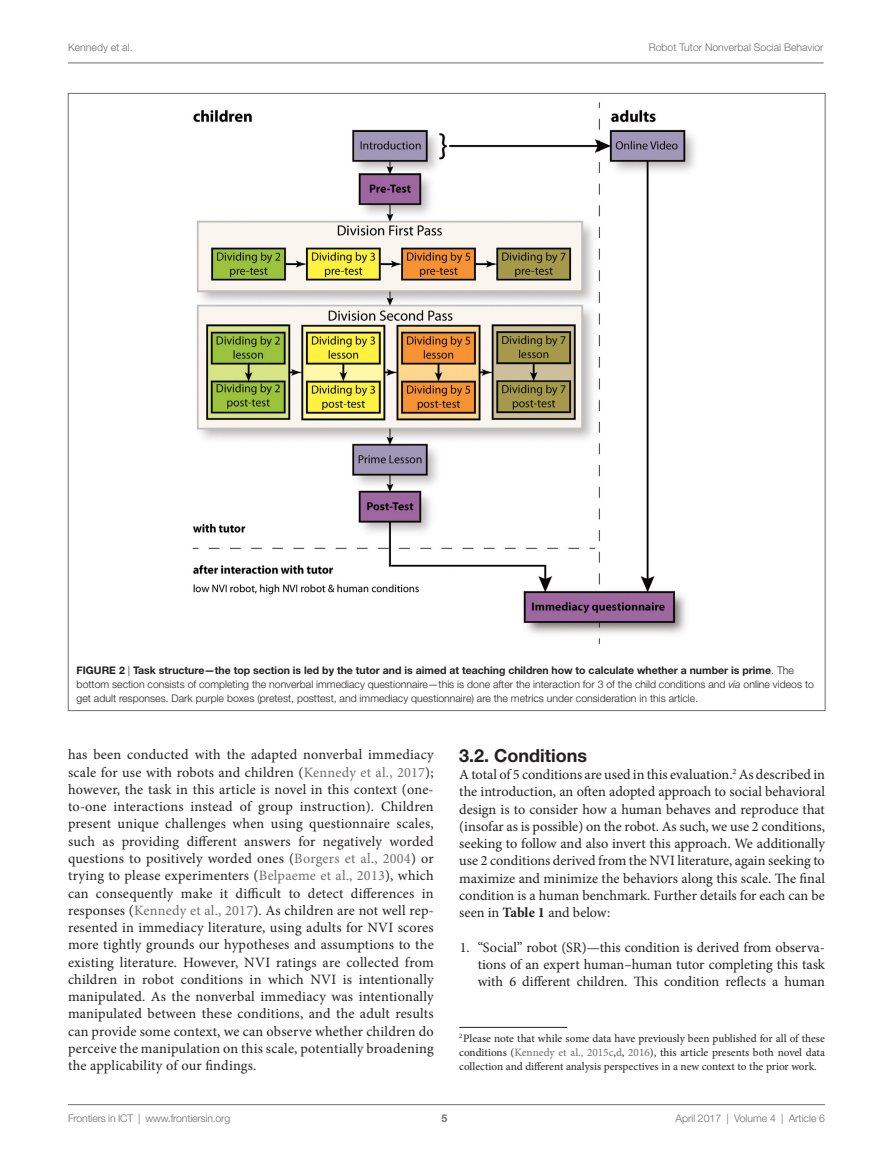
<style>
.page{position:relative;width:893px;height:1170px;background:#fff}
.page>*{position:absolute;margin:0;border:0;box-sizing:border-box;transform-origin:0 0}
.t1{font:700 18px "Helvetica Neue LT Std";color:#231f20}
.t2{font:14.25px/17.2px "Minion Pro";color:#231f20;text-align:justify}
.t3{font:11.25px/14.2px "Minion Pro";letter-spacing:-.005em;color:#231f20;text-align:justify}
.t4{font:300 10.5px/14.2px "Helvetica Neue LT Std";color:#231f20}
.t5{font:300 10.5px "Helvetica Neue LT Std";color:#6c6d70}
.t6{font:700 10.5px "Helvetica Neue LT Std";color:#6c6d70}
.s1{font-weight:700}
.s2{font-style:italic}
.s3{color:#6c6d70}
</style>
<div class="page">
<img style="left:192px;top:102px;width:503px;height:541px">
<hr style="left:68px;top:1104px;width:757px;height:1px;background:#6c6d70">
<hr style="left:68px;top:63px;width:755px;height:1px;background:#6c6d70">
<hr style="left:459px;top:1026px;width:108px;height:1px;background:#231f20">
<p class="t5" style="left:68px;top:41px;width:66px">Kennedy et al.</p>
<p class="t5" style="left:649px;top:41px;width:176px">Robot Tutor Nonverbal Social Behavior</p>
<p class="t4" style="left:77px;top:662px;width:739px"><span class="s1">Figure 2</span> | <span class="s1">Task structure—the top section is led by the tutor and is aimed at teaching children how to calculate whether a number is prime</span>. The bottom section consists of completing the nonverbal immediacy questionnaire—this is done after the interaction for 3 of the child conditions and <span class="s2">via</span> online videos to get adult responses. Dark purple boxes (pretest, posttest, and immediacy questionnaire) are the metrics under consideration in this article.</p>
<p class="t2" style="left:68px;top:746px;width:367px">has been conducted with the adapted nonverbal immediacy scale for use with robots and children (<span class="s3">Kennedy et al., 2017</span>); however, the task in this article is novel in this context (one&shy;to-one interactions instead of group instruction). Children present unique challenges when using questionnaire scales, such as providing different answers for negatively worded questions to positively worded ones (<span class="s3">Borgers et al., 2004</span>) or trying to please experimenters (<span class="s3">Belpaeme et al., 2013</span>), which can consequently make it difficult to detect differences in responses (<span class="s3">Kennedy et al., 2017</span>). As children are not well rep&shy;resented in immediacy literature, using adults for NVI scores more tightly grounds our hypotheses and assumptions to the existing literature. However, NVI ratings are collected from children in robot conditions in which NVI is intentionally manipulated. As the nonverbal immediacy was intentionally manipulated between these conditions, and the adult results can provide some context, we can observe whether children do perceive the manipulation on this scale, potentially broadening the applicability of our findings.</p>
<p class="t1" style="left:459px;top:744px;width:129px">3.2. Conditions</p>
<p class="t2" style="left:459px;top:766px;width:367px">A total of 5 conditions are used in this evaluation.<sup>2</sup> As described in the introduction, an often adopted approach to social behavioral design is to consider how a human behaves and reproduce that (insofar as is possible) on the robot. As such, we use 2 conditions, seeking to follow and also invert this approach. We additionally use 2 conditions derived from the NVI literature, again seeking to maximize and minimize the behaviors along this scale. The final condition is a human benchmark. Further details for each can be seen in <span class="s1">Table 1</span> and below:</p>
<p class="t2" style="left:478px;top:938px;width:349px;text-indent:-18px">1. “Social” robot (SR)—this condition is derived from observa&shy;tions of an expert human–human tutor completing this task with 6 different children. This condition reflects a human</p>
<p class="t3" style="left:459px;top:1030px;width:367px"><sup>2</sup>Please note that while some data have previously been published for all of these conditions (<span class="s3">Kennedy et al., 2015c</span>,<span class="s3">d</span>, <span class="s3">2016</span>), this article presents both novel data collection and different analysis perspectives in a new context to the prior work.</p>
<p class="t5" style="left:68px;top:1111px;width:164px">Frontiers in ICT | www.frontiersin.org</p>
<p class="t5" style="left:675px;top:1111px;width:151px">April 2017 | Volume 4 | Article 6</p>
<p class="t6" style="left:441px;top:1111px;width:7px">5</p>
</div>
